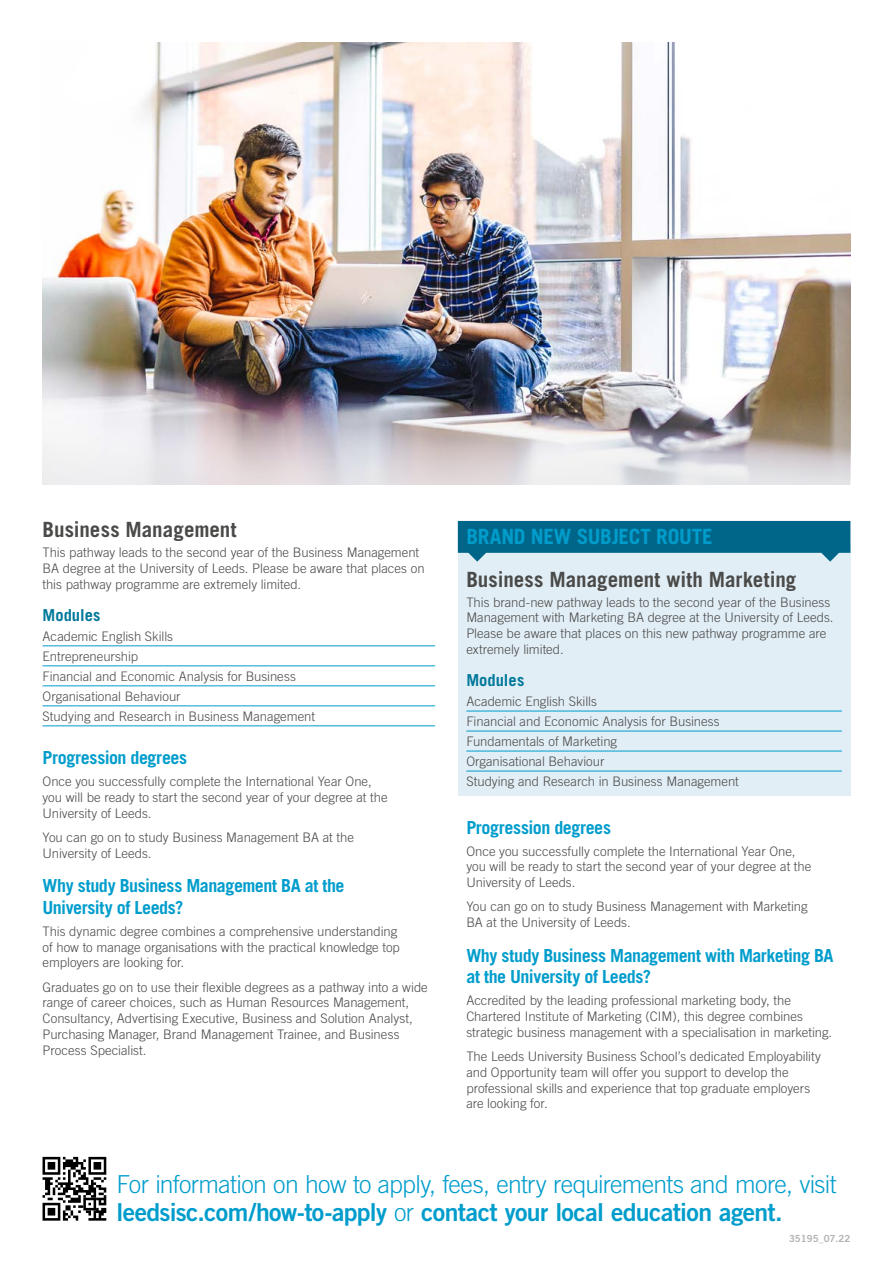
<style>
.page{position:relative;width:893px;height:1263px;background:#fff}
.page>*{position:absolute;margin:0;border:0;box-sizing:border-box;transform-origin:0 0}
.t1{font:300 24.75px "Trade Gothic";letter-spacing:-.025em;color:#009dcc}
.t2{font:24.75px "Trade Gothic Bold Two";letter-spacing:-.025em;color:#009dcc}
.t3{font:700 21px "Trade Gothic";color:#4a4a49}
.t4{font:700 21px "Trade Gothic";letter-spacing:-.015em;color:#009dcc}
.t5{font:700 18px/21.6px "Trade Gothic";letter-spacing:-.025em;color:#009dcc}
.t6{font:700 16.5px "Trade Gothic";color:#00789b}
.t7{font:300 13.2px/15.8px "Trade Gothic";color:#4a4a49}
.t8{font:9.75px "Trade Gothic Bold Two";color:#b3b2b2}
.s1{font-family:"Trade Gothic";font-weight:300}
</style>
<div class="page">
<div style="left:458px;top:545px;width:392px;height:250px;background:#e2eef5"></div>
<svg style="left:458px;top:521px;width:392px;height:41px"></svg>
<hr style="left:43px;top:645px;width:392px;height:1px;background:#009dcc">
<hr style="left:43px;top:665px;width:392px;height:1px;background:#009dcc">
<hr style="left:43px;top:685px;width:392px;height:1px;background:#009dcc">
<hr style="left:43px;top:705px;width:392px;height:1px;background:#009dcc">
<hr style="left:43px;top:725px;width:392px;height:1px;background:#009dcc">
<hr style="left:466px;top:711px;width:376px;height:1px;background:#009dcc">
<hr style="left:466px;top:731px;width:376px;height:1px;background:#009dcc">
<hr style="left:466px;top:751px;width:376px;height:1px;background:#009dcc">
<hr style="left:466px;top:771px;width:376px;height:1px;background:#009dcc">
<img style="left:43px;top:43px;width:807px;height:442px">
<svg style="left:43px;top:1157px;width:63px;height:64px"></svg>
<h2 class="t3" style="left:43px;top:517px;width:196px">Business Management</h2>
<p class="t7" style="left:43px;top:544px;width:384px">This pathway leads to the second year of the Business Management<br>BA degree at the University of Leeds. Please be aware that places on this pathway programme are extremely limited.</p>
<p class="t6" style="left:43px;top:605px;width:60px">Modules</p>
<p class="t7" style="left:43px;top:626px;width:274px;line-height:20px">Academic English Skills<br>Entrepreneurship<br>Financial and Economic Analysis for Business<br>Organisational Behaviour<br>Studying and Research in Business Management</p>
<h3 class="t5" style="left:43px;top:747px;width:146px">Progression degrees</h3>
<p class="t7" style="left:43px;top:773px;width:347px">Once you successfully complete the International Year One, you will be ready to start the second year of your degree at the<br>University of Leeds.</p>
<p class="t7" style="left:43px;top:829px;width:313px">You can go on to study Business Management BA at the<br>University of Leeds.</p>
<h3 class="t5" style="left:43px;top:875px;width:304px">Why study Business Management BA at the<br>University of Leeds?</h3>
<p class="t7" style="left:43px;top:923px;width:359px">This dynamic degree combines a comprehensive understanding of how to manage organisations with the practical knowledge top employers are looking for.</p>
<p class="t7" style="left:43px;top:979px;width:387px">Graduates go on to use their flexible degrees as a pathway into a wide range of career choices, such as Human Resources Management, Consultancy, Advertising Executive, Business and Solution Analyst, Purchasing Manager, Brand Management Trainee, and Business Process Specialist.</p>
<h2 class="t4" style="left:466px;top:524px;width:248px">BRAND NEW SUBJECT ROUTE</h2>
<h2 class="t3" style="left:466px;top:566px;width:332px">Business Management with Marketing</h2>
<p class="t7" style="left:466px;top:594px;width:369px">This brand-new pathway leads to the second year of the Business Management with Marketing BA degree at the University of Leeds.<br>Please be aware that places on this new pathway programme are extremely limited.</p>
<p class="t6" style="left:466px;top:670px;width:60px">Modules</p>
<p class="t7" style="left:466px;top:691px;width:274px;line-height:20px">Academic English Skills<br>Financial and Economic Analysis for Business Fundamentals of Marketing<br>Organisational Behaviour<br>Studying and Research in Business Management</p>
<h3 class="t5" style="left:466px;top:816px;width:146px">Progression degrees</h3>
<p class="t7" style="left:466px;top:843px;width:347px">Once you successfully complete the International Year One, you will be ready to start the second year of your degree at the<br>University of Leeds.</p>
<p class="t7" style="left:466px;top:899px;width:343px">You can go on to study Business Management with Marketing<br>BA at the University of Leeds.</p>
<h3 class="t5" style="left:466px;top:944px;width:369px">Why study Business Management with Marketing BA at the University of Leeds?</h3>
<p class="t7" style="left:466px;top:992px;width:367px">Accredited by the leading professional marketing body, the<br>Chartered Institute of Marketing (CIM), this degree combines strategic business management with a specialisation in marketing.</p>
<p class="t7" style="left:466px;top:1048px;width:356px">The Leeds University Business School’s dedicated Employability and Opportunity team will offer you support to develop the professional skills and experience that top graduate employers are looking for.</p>
<h1 class="t1" style="left:117px;top:1169px;width:721px">For information on how to apply, fees, entry requirements and more, visit</h1>
<h1 class="t2" style="left:117px;top:1196px;width:668px">leedsisc.com/how-to-apply <span class="s1">or</span> contact your local education agent.</h1>
<p class="t8" style="left:789px;top:1232px;width:63px">35195_07.22</p>
</div>
